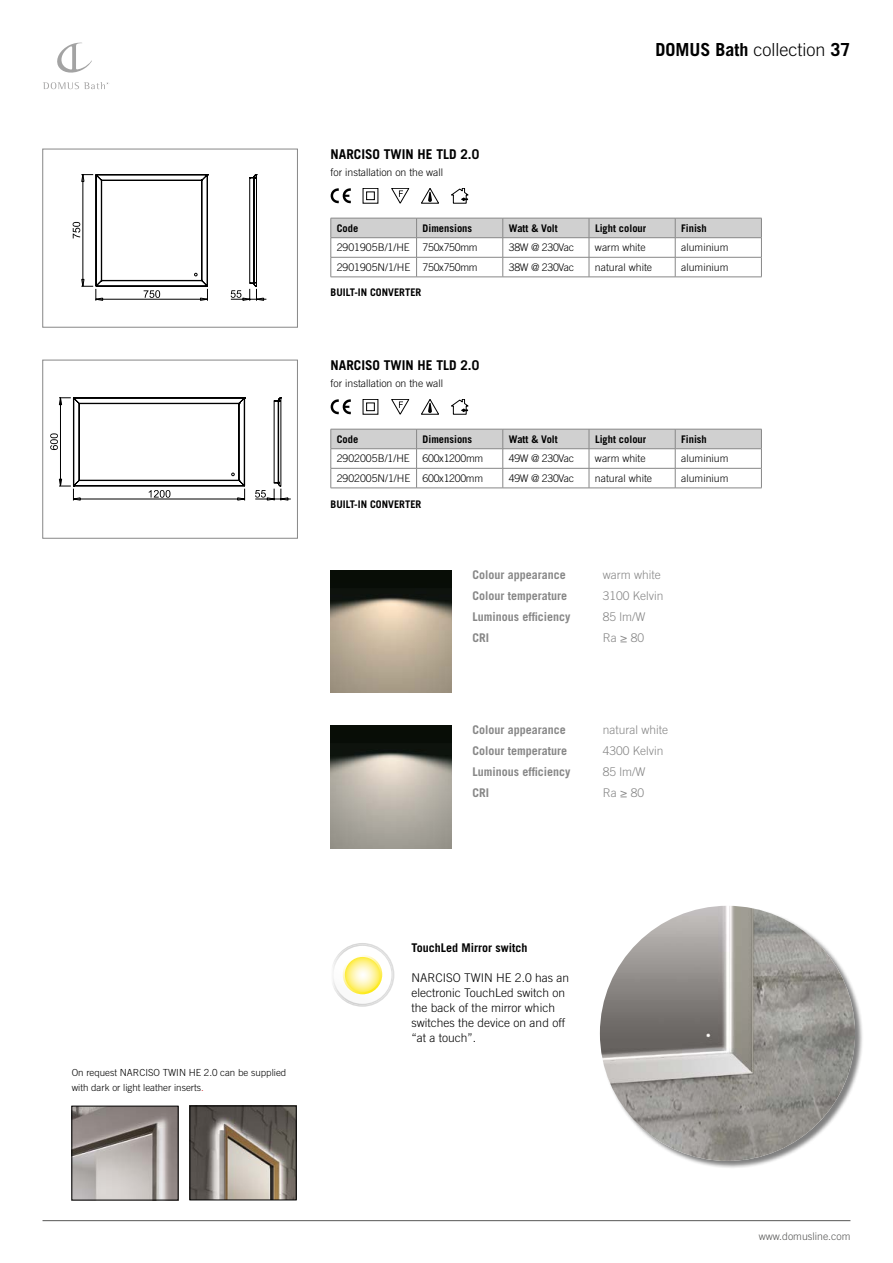
<style>
.page{position:relative;width:893px;height:1263px;background:#fff}
.page>*{position:absolute;margin:0;border:0;box-sizing:border-box;transform-origin:0 0}
.t1{font:700 18px "Trade Gothic LT Pro";color:#000}
.t2{font:700 13.5px "Trade Gothic LT Pro";color:#000}
.t3{font:700 12px/21px "Trade Gothic LT Pro";color:#878787}
.t4{font:300 12px/15px "Trade Gothic LT Pro";color:#000}
.t5{font:300 12px/21px "Trade Gothic LT Pro";color:#878787}
.t6{font:700 12px "Trade Gothic LT Pro";color:#000}
.t7{font:300 10.5px "Trade Gothic LT Pro";color:#000}
.t8{font:700 10.5px "Trade Gothic LT Pro";color:#000}
.t9{font:300 10.5px "Trade Gothic LT Pro";letter-spacing:-.025em;color:#000}
.t10{font:300 10.5px "Trade Gothic LT Pro";color:#575756}
.t11{font:300 9.75px/15px "Trade Gothic LT Pro";color:#000}
.s1{font-weight:300}
.s2{color:#cd171a}
</style>
<div class="page">
<hr style="left:43px;top:1220px;width:807px;height:1px;background:#575756">
<svg style="left:57px;top:43px;width:35px;height:30px"></svg>
<svg style="left:43px;top:82px;width:66px;height:7px"></svg>
<svg style="left:362px;top:188px;width:16px;height:15px"></svg>
<svg style="left:451px;top:188px;width:17px;height:15px"></svg>
<svg style="left:391px;top:188px;width:19px;height:15px"></svg>
<svg style="left:331px;top:188px;width:20px;height:15px"></svg>
<svg style="left:421px;top:188px;width:18px;height:15px"></svg>
<hr style="left:231px;top:299px;width:35px;height:1px;background:#000">
<svg style="left:73px;top:174px;width:191px;height:127px"></svg>
<div style="left:43px;top:149px;width:255px;height:178px;border:1px solid #878787"></div>
<img style="left:331px;top:570px;width:121px;height:123px">
<div style="left:600px;top:906px;width:263px;height:263px;background:#000;opacity:.5"></div>
<img style="left:600px;top:906px;width:255px;height:255px;border-radius:128px">
<img style="left:332px;top:944px;width:61px;height:61px">
<svg style="left:343px;top:955px;width:39px;height:39px"></svg>
<svg style="left:362px;top:399px;width:16px;height:15px"></svg>
<svg style="left:451px;top:399px;width:17px;height:15px"></svg>
<svg style="left:391px;top:399px;width:19px;height:15px"></svg>
<svg style="left:331px;top:399px;width:20px;height:15px"></svg>
<svg style="left:421px;top:399px;width:18px;height:15px"></svg>
<hr style="left:255px;top:499px;width:36px;height:1px;background:#000">
<svg style="left:50px;top:397px;width:238px;height:103px"></svg>
<div style="left:43px;top:360px;width:255px;height:178px;border:1px solid #878787"></div>
<img style="left:331px;top:726px;width:121px;height:122px">
<img style="left:74px;top:1108px;width:102px;height:90px">
<img style="left:192px;top:1108px;width:102px;height:90px">
<div style="left:190px;top:1106px;width:106px;height:94px;border:1px solid #000"></div>
<hr style="left:331px;top:277px;width:86px;height:1px;background:#878787">
<hr style="left:417px;top:277px;width:86px;height:1px;background:#878787">
<hr style="left:503px;top:277px;width:86px;height:1px;background:#878787">
<hr style="left:589px;top:277px;width:86px;height:1px;background:#878787">
<hr style="left:675px;top:277px;width:87px;height:1px;background:#878787">
<svg style="left:331px;top:218px;width:431px;height:59px"></svg>
<hr style="left:331px;top:237px;width:86px;height:1px;background:#878787">
<hr style="left:417px;top:237px;width:86px;height:1px;background:#878787">
<hr style="left:503px;top:237px;width:86px;height:1px;background:#878787">
<hr style="left:589px;top:237px;width:86px;height:1px;background:#878787">
<hr style="left:675px;top:237px;width:87px;height:1px;background:#878787">
<hr style="left:589px;top:488px;width:86px;height:1px;background:#878787">
<hr style="left:675px;top:488px;width:87px;height:1px;background:#878787">
<svg style="left:331px;top:429px;width:431px;height:59px"></svg>
<hr style="left:331px;top:488px;width:86px;height:1px;background:#878787">
<hr style="left:417px;top:488px;width:86px;height:1px;background:#878787">
<hr style="left:503px;top:488px;width:86px;height:1px;background:#878787">
<p class="t2" style="left:331px;top:145px;width:150px">NARCISO TWIN HE TLD 2.0</p>
<p class="t7" style="left:331px;top:166px;width:114px">for installation on the wall</p>
<h1 class="t1" style="left:655px;top:38px;width:197px">DOMUS Bath <span class="s1">collection</span> 37</h1>
<p class="t8" style="left:337px;top:221px;width:23px">Code</p>
<p class="t8" style="left:423px;top:221px;width:51px">Dimensions</p>
<p class="t8" style="left:509px;top:221px;width:51px">Watt &amp; Volt</p>
<p class="t8" style="left:595px;top:221px;width:53px">Light colour</p>
<p class="t8" style="left:681px;top:221px;width:27px">Finish</p>
<p class="t7" style="left:337px;top:241px;width:142px">2901905B/1/HE 750x750mm</p>
<p class="t9" style="left:509px;top:241px;width:67px">38W @ 230Vac</p>
<p class="t7" style="left:595px;top:241px;width:52px">warm white</p>
<p class="t7" style="left:681px;top:241px;width:49px">aluminium</p>
<p class="t7" style="left:337px;top:261px;width:142px">2901905N/1/HE 750x750mm</p>
<p class="t9" style="left:509px;top:261px;width:67px">38W @ 230Vac</p>
<p class="t7" style="left:595px;top:261px;width:59px">natural white</p>
<p class="t7" style="left:681px;top:261px;width:49px">aluminium</p>
<p class="t8" style="left:331px;top:286px;width:92px">BUILT-IN CONVERTER</p>
<p class="t2" style="left:331px;top:356px;width:150px">NARCISO TWIN HE TLD 2.0</p>
<p class="t7" style="left:331px;top:377px;width:114px">for installation on the wall</p>
<p class="t8" style="left:337px;top:432px;width:23px">Code</p>
<p class="t8" style="left:423px;top:432px;width:51px">Dimensions</p>
<p class="t8" style="left:509px;top:432px;width:51px">Watt &amp; Volt</p>
<p class="t8" style="left:595px;top:432px;width:53px">Light colour</p>
<p class="t8" style="left:681px;top:432px;width:27px">Finish</p>
<p class="t9" style="left:337px;top:452px;width:148px">2902005B/1/HE 600x1200mm</p>
<p class="t9" style="left:509px;top:452px;width:67px">49W @ 230Vac</p>
<p class="t7" style="left:595px;top:452px;width:52px">warm white</p>
<p class="t7" style="left:681px;top:452px;width:49px">aluminium</p>
<p class="t9" style="left:337px;top:472px;width:148px">2902005N/1/HE 600x1200mm</p>
<p class="t9" style="left:509px;top:472px;width:67px">49W @ 230Vac</p>
<p class="t7" style="left:595px;top:472px;width:59px">natural white</p>
<p class="t7" style="left:681px;top:472px;width:49px">aluminium</p>
<p class="t8" style="left:331px;top:498px;width:92px">BUILT-IN CONVERTER</p>
<p class="t3" style="left:472px;top:564px;width:99px">Colour appearance<br>Colour temperature<br>Luminous efficiency<br>CRI</p>
<p class="t5" style="left:603px;top:564px;width:62px">warm white<br>3100 Kelvin<br>85 lm/W<br>Ra ≥ 80</p>
<p class="t3" style="left:472px;top:719px;width:99px">Colour appearance<br>Colour temperature<br>Luminous efficiency<br>CRI</p>
<p class="t5" style="left:603px;top:719px;width:67px">natural white<br>4300 Kelvin<br>85 lm/W<br>Ra ≥ 80</p>
<p class="t11" style="left:72px;top:1065px;width:216px">On request NARCISO TWIN HE 2.0 can be supplied with dark or light leather inserts<span class="s2">.</span></p>
<p class="t6" style="left:412px;top:940px;width:118px">TouchLed Mirror switch</p>
<p class="t4" style="left:412px;top:970px;width:159px">NARCISO TWIN HE 2.0 has an electronic TouchLed switch on the back of the mirror which switches the device on and off “at a touch”.</p>
<p class="t10" style="left:759px;top:1230px;width:93px">www.domusline.com</p>
</div>
